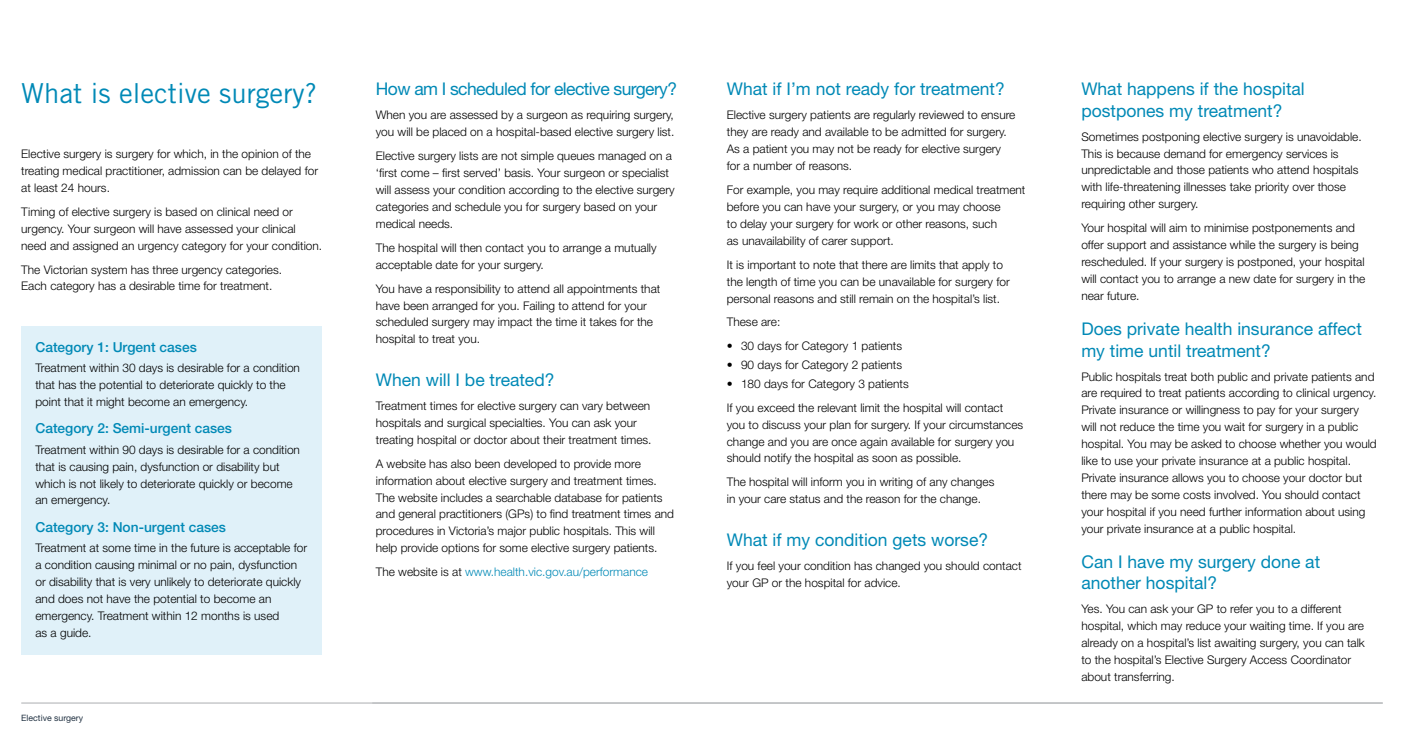
<style>
.page{position:relative;width:1404px;height:745px;background:#fff}
.page>*{position:absolute;margin:0;border:0;box-sizing:border-box;transform-origin:0 0}
.t1{font:27.5px "Trade Gothic LT";color:#0089b6}
.t2{font:17.5px/21.2px "Helvetica Neue LT";color:#0089b6}
.t3{font:17.5px "Helvetica Neue LT";letter-spacing:-.03em;color:#0089b6}
.t4{font:500 13.75px "Helvetica Neue LT";color:#0089b6}
.t5{font:300 11.88px/16.9px "Helvetica Neue LT";color:#000}
.t6{font:300 11.88px "Helvetica Neue LT";color:#0089b6}
.t7{font:8.75px "Helvetica Neue LT";color:#243444}
.s1{color:#000}
</style>
<div class="page">
<hr style="left:21px;top:702px;width:681px;height:1px;background:#bcbec0">
<hr style="left:372px;top:702px;width:1010px;height:1px;background:#bcbec0">
<div style="left:21px;top:326px;width:300px;height:328px;background:#e0f1f9"></div>
<h1 class="t1" style="left:21px;top:76px;width:297px">What is elective surgery?</h1>
<p class="t5" style="left:21px;top:145px;width:298px">Elective surgery is surgery for which, in the opinion of the treating medical practitioner, admission can be delayed for at least 24 hours.</p>
<p class="t5" style="left:21px;top:203px;width:302px">Timing of elective surgery is based on clinical need or urgency. Your surgeon will have assessed your clinical need and assigned an urgency category for your condition.</p>
<p class="t5" style="left:21px;top:260px;width:262px">The Victorian system has three urgency categories.<br>Each category has a desirable time for treatment.</p>
<p class="t4" style="left:35px;top:338px;width:163px">Category 1: Urgent cases</p>
<p class="t5" style="left:35px;top:359px;width:266px">Treatment within 30 days is desirable for a condition that has the potential to deteriorate quickly to the point that it might become an emergency.</p>
<p class="t4" style="left:35px;top:420px;width:198px">Category 2: Semi-urgent cases</p>
<p class="t5" style="left:35px;top:440px;width:266px">Treatment within 90 days is desirable for a condition that is causing pain, dysfunction or disability but which is not likely to deteriorate quickly or become an emergency.</p>
<p class="t4" style="left:35px;top:518px;width:192px">Category 3: Non-urgent cases</p>
<p class="t5" style="left:35px;top:539px;width:273px">Treatment at some time in the future is acceptable for a condition causing minimal or no pain, dysfunction or disability that is very unlikely to deteriorate quickly and does not have the potential to become an emergency. Treatment within 12 months is used<br>as a guide.</p>
<p class="t7" style="left:21px;top:712px;width:63px">Elective surgery</p>
<h2 class="t3" style="left:376px;top:79px;width:303px">How am I scheduled for elective surgery?</h2>
<p class="t5" style="left:376px;top:106px;width:300px">When you are assessed by a surgeon as requiring surgery, you will be placed on a hospital-based elective surgery list.</p>
<p class="t5" style="left:376px;top:147px;width:300px">Elective surgery lists are not simple queues managed on a ‘first come – first served’ basis. Your surgeon or specialist will assess your condition according to the elective surgery categories and schedule you for surgery based on your medical needs.</p>
<p class="t5" style="left:376px;top:239px;width:282px">The hospital will then contact you to arrange a mutually acceptable date for your surgery.</p>
<p class="t5" style="left:376px;top:279px;width:286px">You have a responsibility to attend all appointments that have been arranged for you. Failing to attend for your scheduled surgery may impact the time it takes for the hospital to treat you.</p>
<h2 class="t2" style="left:376px;top:368px;width:180px">When will I be treated?</h2>
<p class="t5" style="left:376px;top:397px;width:277px">Treatment times for elective surgery can vary between hospitals and surgical specialties. You can ask your treating hospital or doctor about their treatment times.</p>
<p class="t5" style="left:376px;top:454px;width:300px">A website has also been developed to provide more information about elective surgery and treatment times.<br>The website includes a searchable database for patients and general practitioners (GPs) to find treatment times and procedures in Victoria’s major public hospitals. This will help provide options for some elective surgery patients.</p>
<p class="t6" style="left:376px;top:564px;width:274px"><span class="s1">The website is at</span> www.health.vic.gov.au/performance</p>
<h2 class="t2" style="left:726px;top:78px;width:279px">What if I’m not ready for treatment?</h2>
<p class="t5" style="left:726px;top:106px;width:290px">Elective surgery patients are regularly reviewed to ensure they are ready and available to be admitted for surgery.<br>As a patient you may not be ready for elective surgery for a number of reasons.</p>
<p class="t5" style="left:726px;top:181px;width:300px">For example, you may require additional medical treatment before you can have your surgery, or you may choose<br>to delay your surgery for work or other reasons, such<br>as unavailability of carer support.</p>
<p class="t5" style="left:726px;top:255px;width:284px">It is important to note that there are limits that apply to the length of time you can be unavailable for surgery for personal reasons and still remain on the hospital’s list.</p>
<p class="t5" style="left:726px;top:313px;width:55px">These are:</p>
<p class="t5" style="left:726px;top:337px;width:177px">• 30 days for Category 1 patients</p>
<p class="t5" style="left:726px;top:356px;width:177px">• 90 days for Category 2 patients</p>
<p class="t5" style="left:726px;top:371px;width:278px;line-height:24px">• 180 days for Category 3 patients<br>If you exceed the relevant limit the hospital will contact</p>
<p class="t5" style="left:726px;top:415px;width:298px">you to discuss your plan for surgery. If your circumstances change and you are once again available for surgery you should notify the hospital as soon as possible.</p>
<p class="t5" style="left:726px;top:473px;width:269px">The hospital will inform you in writing of any changes in your care status and the reason for the change.</p>
<h2 class="t2" style="left:726px;top:528px;width:263px">What if my condition gets worse?</h2>
<p class="t5" style="left:726px;top:556px;width:296px">If you feel your condition has changed you should contact your GP or the hospital for advice.</p>
<h2 class="t2" style="left:1081px;top:78px;width:225px">What happens if the hospital postpones my treatment?</h2>
<p class="t5" style="left:1081px;top:128px;width:282px">Sometimes postponing elective surgery is unavoidable.<br>This is because demand for emergency services is unpredictable and those patients who attend hospitals with life-threatening illnesses take priority over those requiring other surgery.</p>
<p class="t5" style="left:1081px;top:219px;width:285px">Your hospital will aim to minimise postponements and offer support and assistance while the surgery is being rescheduled. If your surgery is postponed, your hospital will contact you to arrange a new date for surgery in the near future.</p>
<h2 class="t2" style="left:1081px;top:318px;width:282px">Does private health insurance affect my time until treatment?</h2>
<p class="t5" style="left:1081px;top:367px;width:297px">Public hospitals treat both public and private patients and are required to treat patients according to clinical urgency.<br>Private insurance or willingness to pay for your surgery will not reduce the time you wait for surgery in a public hospital. You may be asked to choose whether you would like to use your private insurance at a public hospital.<br>Private insurance allows you to choose your doctor but there may be some costs involved. You should contact your hospital if you need further information about using your private insurance at a public hospital.</p>
<h2 class="t2" style="left:1081px;top:550px;width:240px">Can I have my surgery done at another hospital?</h2>
<p class="t5" style="left:1081px;top:600px;width:285px">Yes. You can ask your GP to refer you to a different hospital, which may reduce your waiting time. If you are already on a hospital’s list awaiting surgery, you can talk to the hospital’s Elective Surgery Access Coordinator about transferring.</p>
</div>
